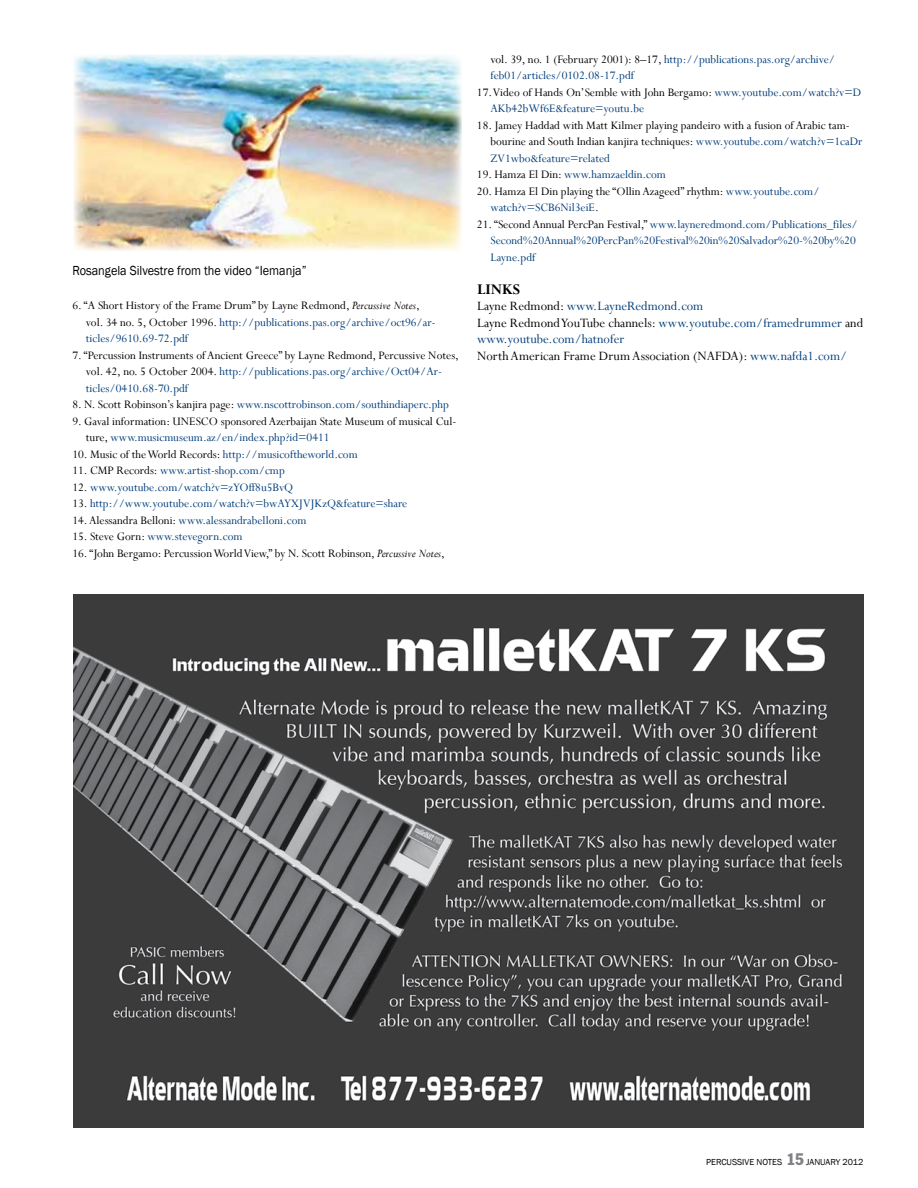
<style>
.page{position:relative;width:918px;height:1188px;background:#fff}
.page>*{position:absolute;margin:0;border:0;box-sizing:border-box;transform-origin:0 0}
.t1{font:700 16.5px "Perpetua";color:#000}
.t2{font:14.25px/16.5px "Perpetua";color:#003d7a}
.t3{font:13.5px "Franklin Gothic";color:#000;scale:.91 1}
.t4{font:12.75px/16.5px "Perpetua";color:#000}
.t5{font:12.75px/16.5px "Perpetua";color:#003d7a}
.t6{font:9px "Franklin Gothic";color:#000}
.s1{font-style:italic}
.s2{color:#003d7a}
.s3{color:#000}
.s4{font-stretch:condensed;font-size:16.5px;color:#808285}
</style>
<div class="page">
<img style="left:74px;top:594px;width:789px;height:533px">
<img style="left:74px;top:55px;width:388px;height:196px">
<p class="t3" style="left:72px;top:262px;width:259px">Rosangela Silvestre from the video “Iemanja”</p>
<p class="t4" style="left:86px;top:297px;width:351px;text-indent:-14px">6. “A Short History of the Frame Drum” by Layne Redmond, <span class="s1">Percussive Notes</span>, vol. 34 no. 5, October 1996. <span class="s2">http://publications.pas.org/archive/oct96/ar&shy;ticles/9610.69-72.pdf</span></p>
<p class="t4" style="left:86px;top:346px;width:375px;text-indent:-14px">7. “Percussion Instruments of Ancient Greece” by Layne Redmond, Percussive Notes, vol. 42, no. 5 October 2004. <span class="s2">http://publications.pas.org/archive/Oct04/Ar&shy;ticles/0410.68-70.pdf</span></p>
<p class="t5" style="left:72px;top:396px;width:378px"><span class="s3">8. N. Scott Robinson’s kanjira page:</span> www.nscottrobinson.com/southindiaperc.php</p>
<p class="t4" style="left:86px;top:412px;width:372px;text-indent:-14px">9. Gaval information: UNESCO sponsored Azerbaijan State Museum of musical Cul&shy;ture, <span class="s2">www.musicmuseum.az/en/index.php?id=0411</span></p>
<p class="t4" style="left:72px;top:445px;width:287px">10. Music of the World Records: <span class="s2">http://musicoftheworld.com</span></p>
<p class="t5" style="left:72px;top:462px;width:214px"><span class="s3">11. CMP Records:</span> www.artist-shop.com/cmp</p>
<p class="t5" style="left:72px;top:478px;width:222px"><span class="s3">12.</span> www.youtube.com/watch?v=zYOff8u5BvQ</p>
<p class="t5" style="left:72px;top:495px;width:336px"><span class="s3">13.</span> http://www.youtube.com/watch?v=bwAYXJVJKzQ&amp;feature=share</p>
<p class="t5" style="left:72px;top:511px;width:236px"><span class="s3">14. Alessandra Belloni:</span> www.alessandrabelloni.com</p>
<p class="t5" style="left:72px;top:528px;width:172px"><span class="s3">15. Steve Gorn:</span> www.stevegorn.com</p>
<p class="t4" style="left:72px;top:544px;width:374px">16. “John Bergamo: Percussion World View,” by N. Scott Robinson, <span class="s1">Percussive Notes</span>,</p>
<p class="t5" style="left:490px;top:50px;width:346px"><span class="s3">vol. 39, no. 1 (February 2001): 8–17,</span> http://publications.pas.org/archive/ feb01/articles/0102.08-17.pdf</p>
<p class="t5" style="left:490px;top:83px;width:372px;text-indent:-14px"><span class="s3">17. Video of Hands On’Semble with John Bergamo:</span> www.youtube.com/watch?v=D<br>AKb42bWf6E&amp;feature=youtu.be</p>
<p class="t4" style="left:490px;top:116px;width:373px;text-indent:-14px">18. Jamey Haddad with Matt Kilmer playing pandeiro with a fusion of Arabic tam&shy;bourine and South Indian kanjira techniques: <span class="s2">www.youtube.com/watch?v=1caDr<br>ZV1wbo&amp;feature=related</span></p>
<p class="t5" style="left:477px;top:166px;width:191px"><span class="s3">19. Hamza El Din:</span> www.hamzaeldin.com</p>
<p class="t4" style="left:490px;top:182px;width:331px;text-indent:-14px">20. Hamza El Din playing the “Ollin Azageed” rhythm: <span class="s2">www.youtube.com/ watch?v=SCB6Nil3eiE</span>.</p>
<p class="t5" style="left:490px;top:215px;width:369px;text-indent:-14px"><span class="s3">21. “Second Annual PercPan Festival,”</span> www.layneredmond.com/Publications_files/<br>Second%20Annual%20PercPan%20Festival%20in%20Salvador%20-%20by%20<br>Layne.pdf</p>
<p class="t1" style="left:477px;top:278px;width:45px">LINKS</p>
<p class="t2" style="left:477px;top:297px;width:388px"><span class="s3">Layne Redmond:</span> www.LayneRedmond.com<br><span class="s3">Layne Redmond YouTube channels:</span> www.youtube.com/framedrummer <span class="s3">and </span>www.youtube.com/hatnofer<br><span class="s3">North American Frame Drum Association (NAFDA):</span> www.nafda1.com/</p>
<p class="t6" style="left:706px;top:1156px;width:159px">percussive notes <span class="s4">15</span> JANUARY 2012</p>
</div>
